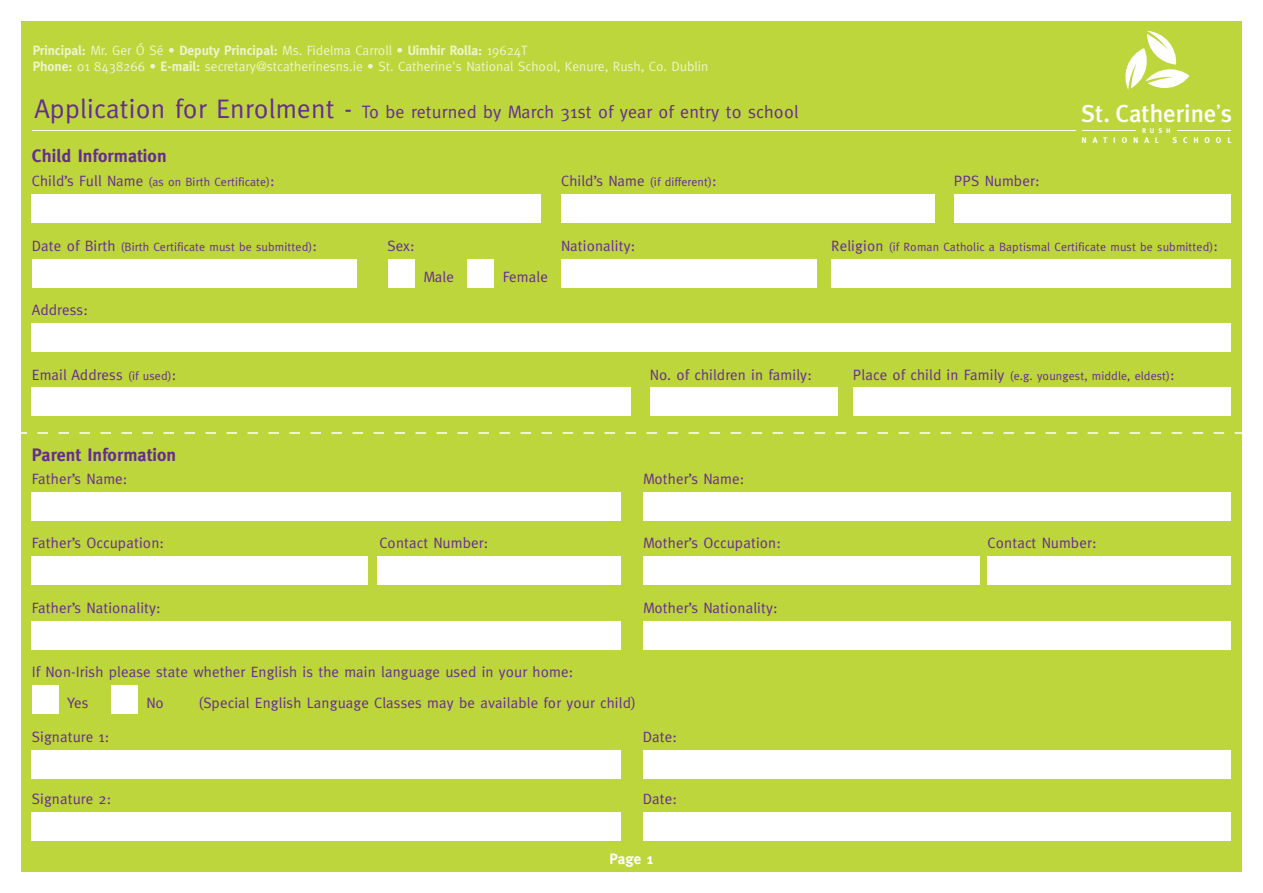
<style>
.page{position:relative;width:1263px;height:893px;background:#fff}
.page>*{position:absolute;margin:0;border:0;box-sizing:border-box;transform-origin:0 0}
.t1{font:500 24.6px "Meta Plus";color:#fff}
.t2{font:18px "Meta";letter-spacing:.01em;color:#652d91}
.t3{font:700 18px "Meta";letter-spacing:.01em;color:#652d91}
.t4{font:15px "Meta";letter-spacing:.01em;color:#652d91}
.t5{font:700 15px "Meta";color:#fff}
.t6{font:13.5px/16.2px "Meta";color:#fff}
.t7{font:12px "Meta";letter-spacing:.01em;color:#652d91}
.t8{font:700 8.1px "Meta Plus";letter-spacing:.725em;color:#fff}
.t9{font:700 6.75px "Meta Plus";color:#fff}
.s1{font-weight:700}
.s2{font-size:27px}
.s3{font-size:15px}
.s4{font-size:12px}
</style>
<div class="page">
<div style="left:21px;top:21px;width:1221px;height:851px;background:#bdd63c"></div>
<svg style="left:1125px;top:31px;width:64px;height:59px"></svg>
<hr style="left:1082px;top:130px;width:54px;height:1px;background:#fff">
<hr style="left:32px;top:130px;width:1044px;height:1px;background:#fff">
<hr style="left:1177px;top:130px;width:54px;height:1px;background:#fff">
<div style="left:32px;top:195px;width:509px;height:28px;background:#fff"></div>
<div style="left:32px;top:259px;width:325px;height:28px;background:#fff"></div>
<div style="left:32px;top:323px;width:1199px;height:28px;background:#fff"></div>
<div style="left:32px;top:388px;width:599px;height:28px;background:#fff"></div>
<div style="left:650px;top:388px;width:187px;height:28px;background:#fff"></div>
<div style="left:853px;top:388px;width:377px;height:28px;background:#fff"></div>
<div style="left:561px;top:259px;width:255px;height:28px;background:#fff"></div>
<div style="left:831px;top:259px;width:400px;height:28px;background:#fff"></div>
<div style="left:388px;top:259px;width:26px;height:28px;background:#fff"></div>
<div style="left:467px;top:259px;width:27px;height:28px;background:#fff"></div>
<div style="left:561px;top:195px;width:374px;height:28px;background:#fff"></div>
<div style="left:32px;top:492px;width:589px;height:28px;background:#fff"></div>
<div style="left:643px;top:492px;width:588px;height:28px;background:#fff"></div>
<div style="left:32px;top:621px;width:589px;height:28px;background:#fff"></div>
<div style="left:643px;top:621px;width:588px;height:28px;background:#fff"></div>
<div style="left:32px;top:751px;width:589px;height:28px;background:#fff"></div>
<div style="left:643px;top:751px;width:588px;height:28px;background:#fff"></div>
<div style="left:32px;top:813px;width:589px;height:28px;background:#fff"></div>
<div style="left:643px;top:813px;width:588px;height:28px;background:#fff"></div>
<div style="left:32px;top:557px;width:336px;height:28px;background:#fff"></div>
<div style="left:378px;top:557px;width:243px;height:28px;background:#fff"></div>
<div style="left:643px;top:557px;width:336px;height:28px;background:#fff"></div>
<div style="left:987px;top:557px;width:244px;height:28px;background:#fff"></div>
<div style="left:954px;top:195px;width:276px;height:28px;background:#fff"></div>
<svg style="left:21px;top:432px;width:1221px;height:2px"></svg>
<div style="left:32px;top:686px;width:26px;height:28px;background:#fff"></div>
<div style="left:111px;top:686px;width:27px;height:28px;background:#fff"></div>
<p class="t6" style="left:33px;top:42px;width:677px"><span class="s1">Principal:</span> Mr. Ger Ó Sé • <span class="s1">Deputy Principal:</span> Ms. Fidelma Carroll • <span class="s1">Uimhir Rolla:</span> 19624T<br><span class="s1">Phone:</span> 01 8438266 • <span class="s1">E-mail:</span> secretary@stcatherinesns.ie • St. Catherine's National School, Kenure, Rush, Co. Dublin</p>
<p class="t2" style="left:34px;top:101px;width:766px"><span class="s2">Application for Enrolment -</span> To be returned by March 31st of year of entry to school</p>
<p class="t3" style="left:32px;top:145px;width:136px">Child Information</p>
<p class="t7" style="left:32px;top:175px;width:244px"><span class="s3">Child’s Full Name</span> (as on Birth Certificate)<span class="s3">:</span></p>
<p class="t7" style="left:561px;top:175px;width:157px"><span class="s3">Child’s Name</span> (if different)<span class="s3">:</span></p>
<p class="t4" style="left:954px;top:172px;width:87px">PPS Number:</p>
<h1 class="t1" style="left:1081px;top:99px;width:152px">St. Catherine<sup>’</sup>s</h1>
<p class="t8" style="left:1082px;top:135px;width:79px">NATIONAL</p>
<p class="t8" style="left:1172px;top:135px;width:60px">SCHOOL</p>
<p class="t9" style="left:1142px;top:126px;width:30px">RUSH</p>
<p class="t7" style="left:32px;top:240px;width:287px"><span class="s3">Date of Birth</span> (Birth Certificate must be submitted)<span class="s3">:</span></p>
<p class="t4" style="left:32px;top:301px;width:58px">Address:</p>
<p class="t4" style="left:387px;top:237px;width:29px">Sex:</p>
<p class="t4" style="left:561px;top:237px;width:76px">Nationality:</p>
<p class="t7" style="left:831px;top:240px;width:388px"><span class="s3">Religion</span> (if Roman Catholic a Baptismal Certificate must be submitted)<span class="s3">:</span></p>
<p class="t4" style="left:423px;top:268px;width:32px">Male</p>
<p class="t4" style="left:503px;top:268px;width:47px">Female</p>
<p class="t4" style="left:32px;top:366px;width:146px">Email Address <span class="s4">(if used)</span>:</p>
<p class="t4" style="left:650px;top:366px;width:163px">No. of children in family:</p>
<p class="t7" style="left:853px;top:369px;width:323px"><span class="s3">Place of child in Family</span> (e.g. youngest, middle, eldest)<span class="s3">:</span></p>
<p class="t3" style="left:32px;top:444px;width:146px">Parent Information</p>
<p class="t4" style="left:32px;top:470px;width:97px">Father’s Name:</p>
<p class="t4" style="left:643px;top:470px;width:103px">Mother’s Name:</p>
<p class="t4" style="left:32px;top:534px;width:134px">Father’s Occupation:</p>
<p class="t4" style="left:379px;top:534px;width:110px">Contact Number:</p>
<p class="t4" style="left:643px;top:534px;width:139px">Mother’s Occupation:</p>
<p class="t4" style="left:988px;top:534px;width:110px">Contact Number:</p>
<p class="t4" style="left:32px;top:599px;width:130px">Father’s Nationality:</p>
<p class="t4" style="left:643px;top:599px;width:136px">Mother’s Nationality:</p>
<p class="t4" style="left:32px;top:663px;width:543px">If Non-Irish please state whether English is the main language used in your home:</p>
<p class="t4" style="left:67px;top:694px;width:23px">Yes</p>
<p class="t4" style="left:147px;top:694px;width:19px">No</p>
<p class="t4" style="left:199px;top:694px;width:439px">(Special English Language Classes may be available for your child)</p>
<p class="t4" style="left:32px;top:728px;width:79px">Signature 1:</p>
<p class="t4" style="left:643px;top:728px;width:36px">Date:</p>
<p class="t4" style="left:32px;top:790px;width:81px">Signature 2:</p>
<p class="t4" style="left:643px;top:790px;width:36px">Date:</p>
<p class="t5" style="left:610px;top:850px;width:45px">Page 1</p>
</div>
